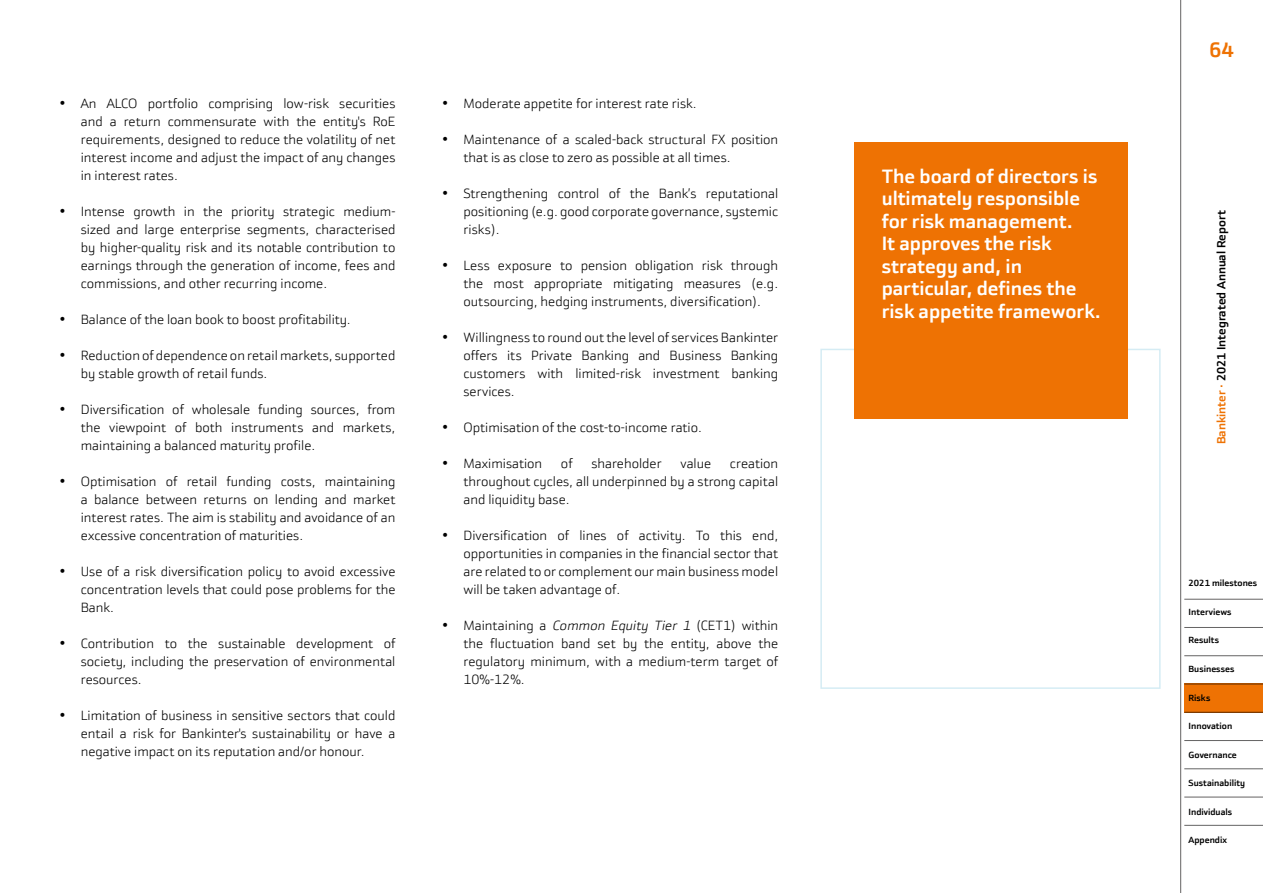
<style>
.page{position:relative;width:1263px;height:893px;background:#fff}
.page>*{position:absolute;margin:0;border:0;box-sizing:border-box;transform-origin:0 0}
.t1{font:700 21px "Bankinter Sans";color:#ee7203}
.t2{font:700 19.5px/22.5px "Bankinter Sans";color:#fff}
.t3{font:300 13.5px/18px "Bankinter Sans";color:#000;text-align:justify}
.t4{font:700 12px "Bankinter Sans";color:#000}
.t5{font:700 9px "Bankinter Sans";color:#000}
.s1{font-style:italic}
.s2{color:#ee7203}
</style>
<div class="page">
<hr style="left:1180px;top:0;width:1px;height:893px;background:#646363">
<hr style="left:1184px;top:599px;width:79px;height:1px;background:#646363">
<hr style="left:1184px;top:627px;width:79px;height:1px;background:#646363">
<hr style="left:1184px;top:655px;width:79px;height:1px;background:#646363">
<hr style="left:1184px;top:712px;width:79px;height:1px;background:#646363">
<hr style="left:1184px;top:740px;width:79px;height:1px;background:#646363">
<hr style="left:1184px;top:768px;width:79px;height:1px;background:#646363">
<hr style="left:1184px;top:797px;width:79px;height:1px;background:#646363">
<hr style="left:1184px;top:825px;width:79px;height:1px;background:#646363">
<div style="left:1184px;top:683px;width:79px;height:29px;background:#ee7203"></div>
<div style="left:820px;top:349px;width:340px;height:340px;border:2px solid #d5ecf4"></div>
<div style="left:855px;top:142px;width:273px;height:277px;background:#ee7203"></div>
<p class="t3" style="left:81px;top:94px;width:316px;text-indent:-21px">• An ALCO portfolio comprising low-risk securities and a return commensurate with the entity's RoE requirements, designed to reduce the volatility of net interest income and adjust the impact of any changes in interest rates.</p>
<p class="t3" style="left:81px;top:202px;width:316px;text-indent:-21px">• Intense growth in the priority strategic medium&shy;sized and large enterprise segments, characterised by higher-quality risk and its notable contribution to earnings through the generation of income, fees and commissions, and other recurring income.</p>
<p class="t3" style="left:60px;top:310px;width:293px">• Balance of the loan book to boost profitability.</p>
<p class="t3" style="left:81px;top:346px;width:316px;text-indent:-21px">• Reduction of dependence on retail markets, supported by stable growth of retail funds.</p>
<p class="t3" style="left:81px;top:400px;width:316px;text-indent:-21px">• Diversification of wholesale funding sources, from the viewpoint of both instruments and markets, maintaining a balanced maturity profile.</p>
<p class="t3" style="left:81px;top:472px;width:316px;text-indent:-21px">• Optimisation of retail funding costs, maintaining a balance between returns on lending and market interest rates. The aim is stability and avoidance of an excessive concentration of maturities.</p>
<p class="t3" style="left:81px;top:562px;width:316px;text-indent:-21px">• Use of a risk diversification policy to avoid excessive concentration levels that could pose problems for the Bank.</p>
<p class="t3" style="left:81px;top:634px;width:316px;text-indent:-21px">• Contribution to the sustainable development of society, including the preservation of environmental resources.</p>
<p class="t3" style="left:81px;top:706px;width:316px;text-indent:-21px">• Limitation of business in sensitive sectors that could entail a risk for Bankinter's sustainability or have a negative impact on its reputation and/or honour.</p>
<p class="t3" style="left:442px;top:94px;width:256px">• Moderate appetite for interest rate risk.</p>
<p class="t3" style="left:463px;top:130px;width:316px;text-indent:-21px">• Maintenance of a scaled-back structural FX position that is as close to zero as possible at all times.</p>
<p class="t3" style="left:463px;top:184px;width:316px;text-indent:-21px">• Strengthening control of the Bank’s reputational positioning (e.g. good corporate governance, systemic risks).</p>
<p class="t3" style="left:463px;top:256px;width:316px;text-indent:-21px">• Less exposure to pension obligation risk through the most appropriate mitigating measures (e.g. outsourcing, hedging instruments, diversification).</p>
<p class="t3" style="left:463px;top:328px;width:316px;text-indent:-21px">• Willingness to round out the level of services Bankinter offers its Private Banking and Business Banking customers with limited-risk investment banking services.</p>
<p class="t3" style="left:442px;top:418px;width:261px">• Optimisation of the cost-to-income ratio.</p>
<p class="t3" style="left:442px;top:454px;width:101px">• Maximisation</p>
<p class="t3" style="left:561px;top:454px;width:13px">of</p>
<p class="t3" style="left:591px;top:454px;width:72px">shareholder</p>
<p class="t3" style="left:680px;top:454px;width:32px">value</p>
<p class="t3" style="left:463px;top:454px;width:316px;text-indent:266px">creation throughout cycles, all underpinned by a strong capital and liquidity base.</p>
<p class="t3" style="left:463px;top:526px;width:316px;text-indent:-21px">• Diversification of lines of activity. To this end, opportunities in companies in the financial sector that are related to or complement our main business model will be taken advantage of.</p>
<p class="t3" style="left:463px;top:616px;width:316px;text-indent:-21px">• Maintaining a <span class="s1">Common Equity Tier 1</span> (CET1) within the fluctuation band set by the entity, above the regulatory minimum, with a medium-term target of 10%-12%.</p>
<h2 class="t2" style="left:882px;top:165px;width:221px">The board of directors is ultimately responsible for risk management.<br>It approves the risk strategy and, in particular, defines the risk appetite framework.</h2>
<h1 class="t1" style="left:1209px;top:37px;width:27px">64</h1>
<p class="t4" style="left:1214px;top:444px;width:235px;rotate:-90deg"><span class="s2">Bankinter ·</span> 2021 Integrated Annual Report</p>
<p class="t5" style="left:1188px;top:578px;width:70px">2021 milestones</p>
<p class="t5" style="left:1188px;top:606px;width:44px">Interviews</p>
<p class="t5" style="left:1188px;top:635px;width:32px">Results</p>
<p class="t5" style="left:1188px;top:663px;width:47px">Businesses</p>
<p class="t5" style="left:1188px;top:692px;width:23px">Risks</p>
<p class="t5" style="left:1188px;top:720px;width:45px">Innovation</p>
<p class="t5" style="left:1188px;top:749px;width:50px">Governance</p>
<p class="t5" style="left:1188px;top:777px;width:58px">Sustainability</p>
<p class="t5" style="left:1188px;top:806px;width:45px">Individuals</p>
<p class="t5" style="left:1188px;top:834px;width:40px">Appendix</p>
</div>
